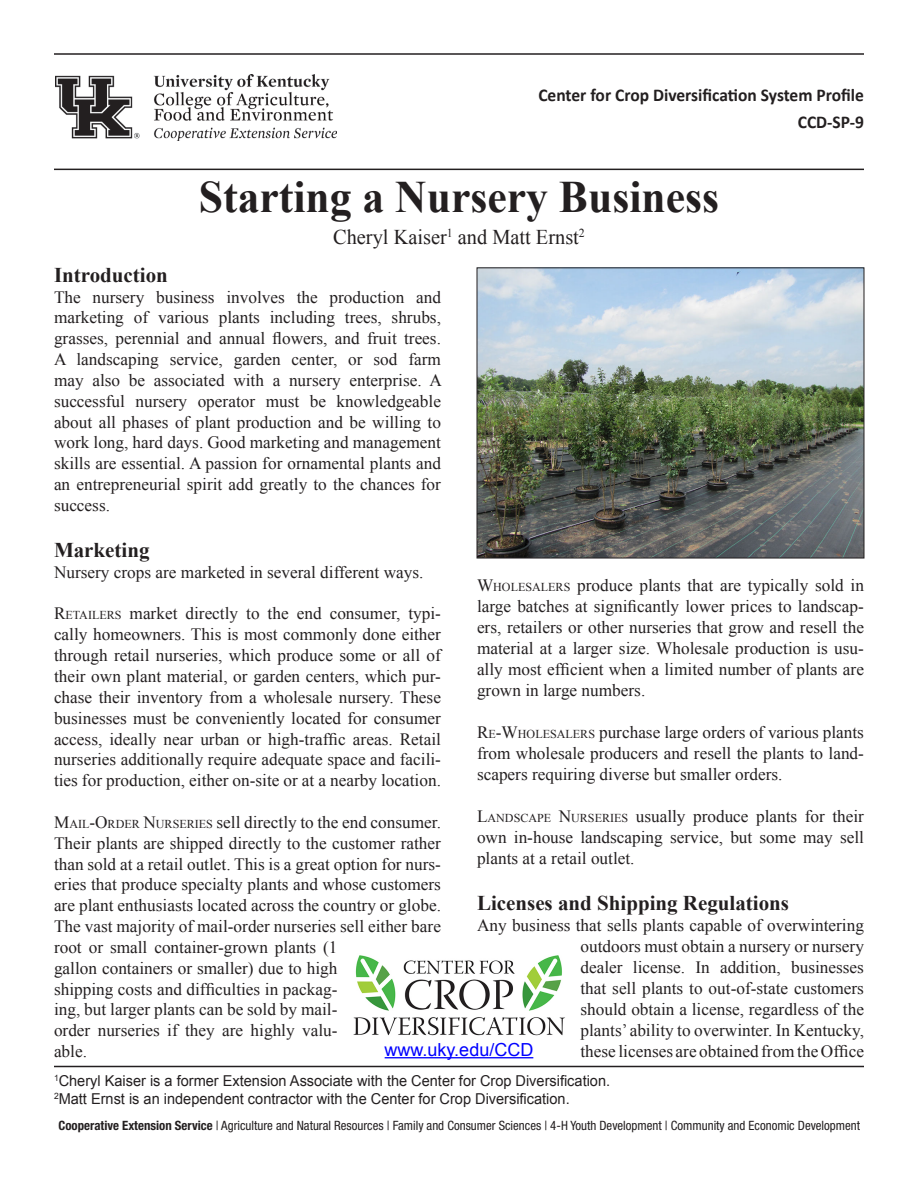
<style>
.page{position:relative;width:918px;height:1188px;background:#fff}
.page>*{position:absolute;margin:0;border:0;box-sizing:border-box;transform-origin:0 0}
.t1{font:700 45px "Times New Roman";color:#231f20}
.Plain_Text{font:700 21px "Times New Roman";color:#231f20}
.t2{font:21px "Times New Roman";color:#231f20}
.t3{font:700 18px "Calibri";color:#231f20}
.t4{font:18px "Arial";color:#00f}
.t5{font:17.25px/20.9px "Times New Roman";color:#231f20;text-align:justify}
.t6{font:15px "Arial";color:#231f20}
.t7{font:condensed 12.9px "Helvetica Neue LT Std";color:#231f20}
.s1{font-style:inherit}
.s2{font-size:12.15px}
.s3{font-weight:700}
</style>
<div class="page">
<img style="left:353px;top:955px;width:212px;height:81px">
<hr style="left:54px;top:53px;width:810px;height:2px;background:#231f20">
<hr style="left:54px;top:169px;width:810px;height:1px;background:#231f20">
<hr style="left:54px;top:1066px;width:810px;height:1px;background:#231f20">
<img style="left:56px;top:75px;width:280px;height:65px">
<hr style="left:385px;top:1057px;width:148px;height:1px;background:#00f">
<img style="left:479px;top:269px;width:383px;height:287px">
<div style="left:477px;top:267px;width:387px;height:291px;border:1px solid #231f20"></div>
<p class="t3" style="left:538px;top:84px;width:327px">Center for Crop Diversification System Profile</p>
<p class="t1" style="left:199px;top:166px;width:522px">Starting a Nursery Business</p>
<p class="t2" style="left:333px;top:223px;width:253px">Cheryl Kaiser<sup>1</sup> and Matt Ernst<sup>2</sup></p>
<p class="t3" style="left:798px;top:111px;width:68px">CCD-SP-9</p>
<p class="Plain_Text" style="left:54px;top:260px;width:115px">Introduction</p>
<p class="t5" style="left:54px;top:286px;width:389px">The nursery business involves the production and marketing of various plants including trees, shrubs, grasses, perennial and annual flowers, and fruit trees.<br>A landscaping service, garden center, or sod farm may also be associated with a nursery enterprise. A successful nursery operator must be knowledgeable about all phases of plant production and be willing to work long, hard days. Good marketing and management skills are essential. A passion for ornamental plants and an entrepreneurial spirit add greatly to the chances for success.</p>
<p class="Plain_Text" style="left:54px;top:536px;width:97px">Marketing</p>
<p class="t5" style="left:54px;top:561px;width:371px">Nursery crops are marketed in several different ways.</p>
<p class="t5" style="left:54px;top:603px;width:389px"><span class="s1">R</span><span class="s2">ETAILERS</span> market directly to the end consumer, typi&shy;cally homeowners. This is most commonly done either through retail nurseries, which produce some or all of their own plant material, or garden centers, which pur&shy;chase their inventory from a wholesale nursery. These businesses must be conveniently located for consumer access, ideally near urban or high-traffic areas. Retail nurseries additionally require adequate space and facili&shy;ties for production, either on-site or at a nearby location.</p>
<p class="t5" style="left:54px;top:811px;width:389px;text-align:left"><span class="s1">M</span><span class="s2">AIL</span><span class="s1">-O</span><span class="s2">RDER</span> <span class="s1">N</span><span class="s2">URSERIES</span> sell directly to the end consumer.<br>Their plants are shipped directly to the customer rather than sold at a retail outlet. This is a great option for nurs&shy;eries that produce specialty plants and whose customers are plant enthusiasts located across the country or globe.<br>The vast majority of mail-order nurseries sell either bare root or small container-grown plants (1<br>gallon containers or smaller) due to high<br>shipping costs and difficulties in packag-<br>ing, but larger plants can be sold by mail-<br>order nurseries if they are highly valu-<br>able.</p>
<p class="t5" style="left:477px;top:574px;width:389px"><span class="s1">W</span><span class="s2">HOLESALERS</span> produce plants that are typically sold in large batches at significantly lower prices to landscap&shy;ers, retailers or other nurseries that grow and resell the material at a larger size. Wholesale production is usu&shy;ally most efficient when a limited number of plants are grown in large numbers.</p>
<p class="t5" style="left:477px;top:721px;width:389px"><span class="s1">R</span><span class="s2">E</span><span class="s1">-W</span><span class="s2">HOLESALERS</span> purchase large orders of various plants from wholesale producers and resell the plants to land&shy;scapers requiring diverse but smaller orders.</p>
<p class="t5" style="left:477px;top:805px;width:389px"><span class="s1">L</span><span class="s2">ANDSCAPE</span> <span class="s1">N</span><span class="s2">URSERIES</span> usually produce plants for their own in-house landscaping service, but some may sell plants at a retail outlet.</p>
<p class="Plain_Text" style="left:477px;top:888px;width:314px">Licenses and Shipping Regulations</p>
<p class="t5" style="left:580px;top:915px;width:285px;text-indent:-104px">Any business that sells plants capable of overwintering outdoors must obtain a nursery or nursery dealer license. In addition, businesses that sell plants to out-of-state customers should obtain a license, regardless of the plants’ ability to overwinter. In Kentucky, these licenses are obtained from the Office</p>
<p class="t4" style="left:385px;top:1038px;width:150px">www.uky.edu/CCD</p>
<p class="t6" style="left:54px;top:1071px;width:558px"><sup>1</sup>Cheryl Kaiser is a former Extension Associate with the Center for Crop Diversification.</p>
<p class="t6" style="left:54px;top:1089px;width:517px"><sup>2</sup>Matt Ernst is an independent contractor with the Center for Crop Diversification.</p>
<p class="t7" style="left:58px;top:1118px;width:803px"><span class="s3">Cooperative Extension Service</span> | Agriculture and Natural Resources | Family and Consumer Sciences | 4-H Youth Development | Community and Economic Development</p>
</div>
